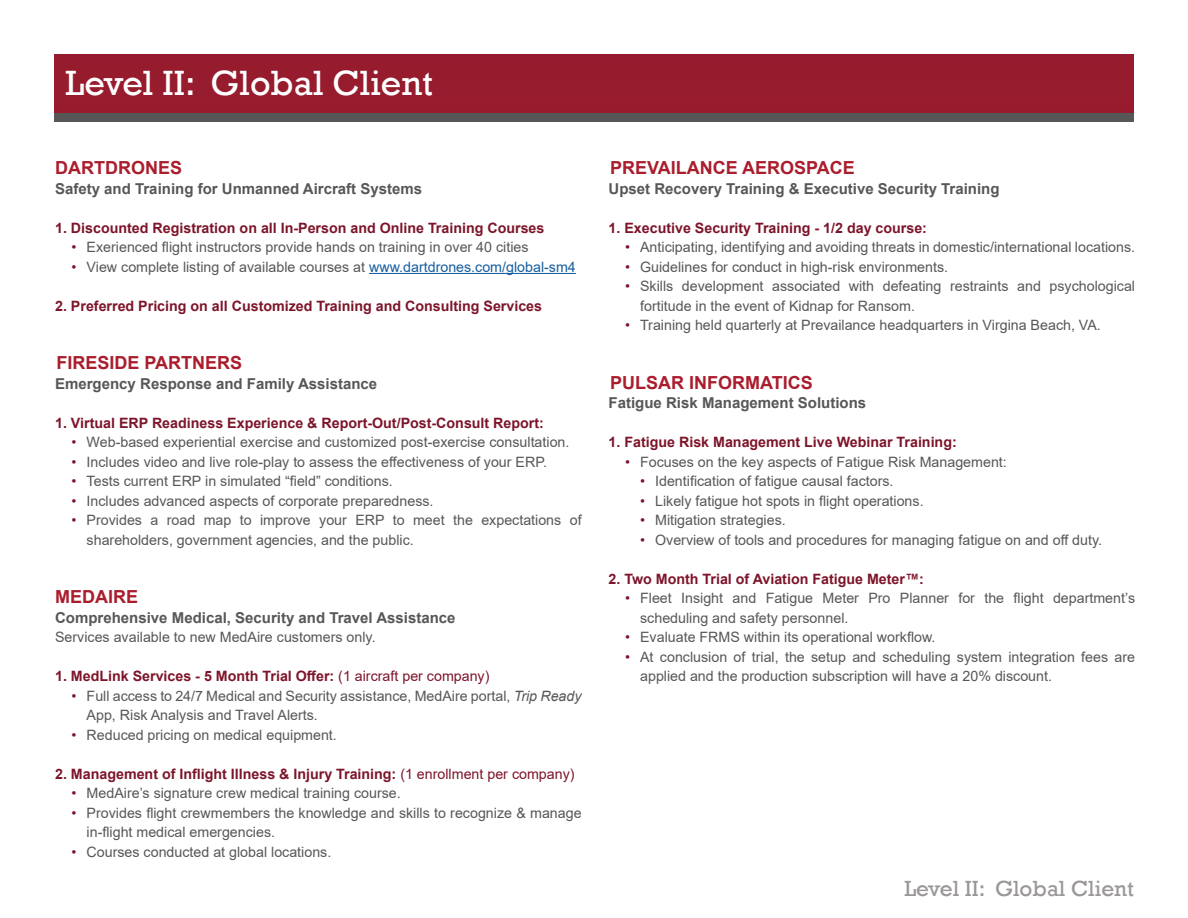
<style>
.page{position:relative;width:1188px;height:918px;background:#fff}
.page>*{position:absolute;margin:0;border:0;box-sizing:border-box;transform-origin:0 0}
.t1{font:36px "Rockwell";color:#fff}
.t2{font:22.5px "Rockwell";color:#9b9797}
.t3{font:700 18px "Arial";color:#aa1d2d}
.t4{font:700 15px "Arial";color:#585757}
.t5{font:14.25px/19.5px "Arial";color:#585757}
.t6{font:700 14.25px "Arial";color:#7d152a}
.s1{color:#7d152a}
.s2{color:#175d9e}
.s3{font-weight:400}
.s4{font-style:italic}
</style>
<div class="page">
<hr style="left:369px;top:273px;width:207px;height:1px;background:#175d9e">
<div style="left:54px;top:54px;width:1080px;height:59px;background:#971b2d"></div>
<div style="left:54px;top:113px;width:1080px;height:9px;background:#585757"></div>
<h1 class="t1" style="left:66px;top:62px;width:369px">Level II: Global Client</h1>
<p class="t3" style="left:55px;top:155px;width:128px">DARTDRONES</p>
<p class="t4" style="left:55px;top:178px;width:369px">Safety and Training for Unmanned Aircraft Systems</p>
<p class="t6" style="left:55px;top:218px;width:491px">1. Discounted Registration on all In-Person and Online Training Courses</p>
<p class="t5" style="left:72px;top:238px;width:458px"><span class="s1">•</span> Exerienced flight instructors provide hands on training in over 40 cities</p>
<p class="t5" style="left:72px;top:257px;width:506px"><span class="s1">•</span> View complete listing of available courses at <span class="s2">www.dartdrones.com/global-sm4</span></p>
<p class="t6" style="left:55px;top:296px;width:489px">2. Preferred Pricing on all Customized Training and Consulting Services</p>
<p class="t3" style="left:57px;top:350px;width:187px">FIRESIDE PARTNERS</p>
<p class="t4" style="left:55px;top:373px;width:324px">Emergency Response and Family Assistance</p>
<p class="t6" style="left:55px;top:413px;width:490px">1. Virtual ERP Readiness Experience &amp; Report-Out/Post-Consult Report:</p>
<p class="t5" style="left:72px;top:433px;width:499px"><span class="s1">•</span> Web-based experiential exercise and customized post-exercise consultation.</p>
<p class="t5" style="left:72px;top:452px;width:477px"><span class="s1">•</span> Includes video and live role-play to assess the effectiveness of your ERP.</p>
<p class="t5" style="left:72px;top:472px;width:323px"><span class="s1">•</span> Tests current ERP in simulated “field” conditions.</p>
<p class="t5" style="left:72px;top:491px;width:363px"><span class="s1">•</span> Includes advanced aspects of corporate preparedness.</p>
<p class="t5" style="left:87px;top:511px;width:497px;text-indent:-15px"><span class="s1">•</span> Provides a road map to improve your ERP to meet the expectations of shareholders, government agencies, and the public.</p>
<p class="t3" style="left:55px;top:584px;width:84px">MEDAIRE</p>
<p class="t4" style="left:55px;top:607px;width:402px">Comprehensive Medical, Security and Travel Assistance</p>
<p class="t5" style="left:55px;top:628px;width:322px">Services available to new MedAire customers only.</p>
<p class="t6" style="left:55px;top:666px;width:436px">1. MedLink Services - 5 Month Trial Offer: <span class="s3">(1 aircraft per company)</span></p>
<p class="t5" style="left:87px;top:686px;width:496px;text-indent:-15px"><span class="s1">•</span> Full access to 24/7 Medical and Security assistance, MedAire portal, <span class="s4">Trip Ready<br></span>App, Risk Analysis and Travel Alerts.</p>
<p class="t5" style="left:72px;top:725px;width:267px"><span class="s1">•</span> Reduced pricing on medical equipment.</p>
<p class="t6" style="left:55px;top:764px;width:521px">2. Management of Inflight Illness &amp; Injury Training: <span class="s3">(1 enrollment per company)</span></p>
<p class="t5" style="left:72px;top:784px;width:331px"><span class="s1">•</span> MedAire’s signature crew medical training course.</p>
<p class="t5" style="left:87px;top:803px;width:496px;text-indent:-15px"><span class="s1">•</span> Provides flight crewmembers the knowledge and skills to recognize &amp; manage in-flight medical emergencies.</p>
<p class="t5" style="left:72px;top:842px;width:261px"><span class="s1">•</span> Courses conducted at global locations.</p>
<p class="t3" style="left:610px;top:155px;width:246px">PREVAILANCE AEROSPACE</p>
<p class="t4" style="left:609px;top:178px;width:392px">Upset Recovery Training &amp; Executive Security Training</p>
<p class="t6" style="left:609px;top:218px;width:320px">1. Executive Security Training - 1/2 day course:</p>
<p class="t5" style="left:625px;top:238px;width:511px"><span class="s1">•</span> Anticipating, identifying and avoiding threats in domestic/international locations.</p>
<p class="t5" style="left:625px;top:257px;width:325px"><span class="s1">•</span> Guidelines for conduct in high-risk environments.</p>
<p class="t5" style="left:640px;top:277px;width:496px;text-indent:-15px"><span class="s1">•</span> Skills development associated with defeating restraints and psychological fortitude in the event of Kidnap for Ransom.</p>
<p class="t5" style="left:625px;top:316px;width:477px"><span class="s1">•</span> Training held quarterly at Prevailance headquarters in Virgina Beach, VA.</p>
<p class="t3" style="left:610px;top:370px;width:204px">PULSAR INFORMATICS</p>
<p class="t4" style="left:609px;top:393px;width:259px">Fatigue Risk Management Solutions</p>
<p class="t6" style="left:609px;top:432px;width:350px">1. Fatigue Risk Management Live Webinar Training:</p>
<p class="t5" style="left:625px;top:452px;width:383px"><span class="s1">•</span> Focuses on the key aspects of Fatigue Risk Management:</p>
<p class="t5" style="left:640px;top:472px;width:255px"><span class="s1">•</span> Identification of fatigue causal factors.</p>
<p class="t5" style="left:640px;top:491px;width:285px"><span class="s1">•</span> Likely fatigue hot spots in flight operations.</p>
<p class="t5" style="left:640px;top:511px;width:147px"><span class="s1">•</span> Mitigation strategies.</p>
<p class="t5" style="left:640px;top:530px;width:463px"><span class="s1">•</span> Overview of tools and procedures for managing fatigue on and off duty.</p>
<p class="t6" style="left:609px;top:569px;width:317px">2. Two Month Trial of Aviation Fatigue Meter™:</p>
<p class="t5" style="left:640px;top:589px;width:496px;text-indent:-15px"><span class="s1">•</span> Fleet Insight and Fatigue Meter Pro Planner for the flight department’s scheduling and safety personnel.</p>
<p class="t5" style="left:625px;top:628px;width:312px"><span class="s1">•</span> Evaluate FRMS within its operational workflow.</p>
<p class="t5" style="left:640px;top:647px;width:496px;text-indent:-15px"><span class="s1">•</span> At conclusion of trial, the setup and scheduling system integration fees are applied and the production subscription will have a 20% discount.</p>
<h2 class="t2" style="left:904px;top:876px;width:231px">Level II: Global Client</h2>
</div>
